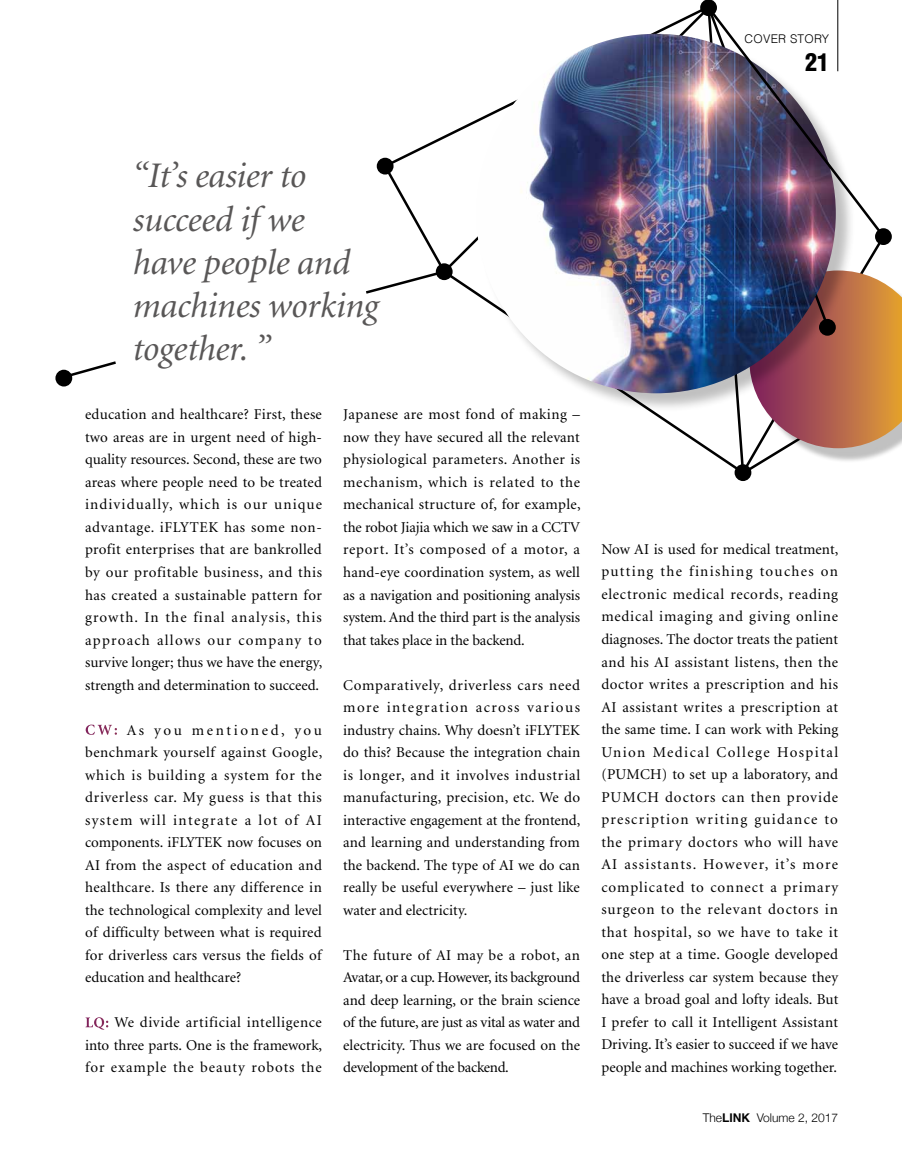
<style>
.page{position:relative;width:902px;height:1170px;background:#fff}
.page>*{position:absolute;margin:0;border:0;box-sizing:border-box;transform-origin:0 0}
.t1{font:italic 36px/43.2px "Minion";letter-spacing:-.01em;color:#595757}
.t2{font:900 condensed 24px "Helvetica";color:#000}
.t3{font:15px/22.5px "Minion";color:#000;text-align:justify}
.t4{font:300 12px "Helvetica Neue";color:#000}
.t5{font:300 12px "Helvetica";letter-spacing:.02em;color:#000}
.s1{font-weight:700;color:#fff}
.s2{font-family:"Helvetica";font-weight:700}
</style>
<div class="page">
<svg style="left:447px;top:275px;width:258px;height:174px"></svg>
<svg style="left:440px;top:4px;width:265px;height:271px"></svg>
<svg style="left:705px;top:229px;width:196px;height:247px"></svg>
<div style="left:478px;top:35px;width:377px;height:378px;background:#000;opacity:.25"></div>
<img style="left:476px;top:34px;width:359px;height:359px;border-radius:180px">
<div style="left:436px;top:263px;width:16px;height:17px;background:#000;border-radius:50%"></div>
<div style="left:377px;top:158px;width:16px;height:16px;background:#000;border-radius:50%"></div>
<div style="left:818px;top:319px;width:17px;height:17px;background:#000;border-radius:50%"></div>
<div style="left:734px;top:464px;width:17px;height:17px;background:#000;border-radius:50%"></div>
<div style="left:55px;top:369px;width:17px;height:17px;background:#000;border-radius:50%"></div>
<div style="left:700px;top:0;width:17px;height:16px;background:#000;border-radius:50%"></div>
<svg style="left:366px;top:163px;width:81px;height:131px"></svg>
<svg style="left:61px;top:361px;width:55px;height:19px"></svg>
<div style="left:874px;top:228px;width:17px;height:17px;background:#000;border-radius:50%"></div>
<img style="left:705px;top:4px;width:182px;height:236px">
<hr style="left:837px;top:0;width:1px;height:71px;background:#000">
<p class="t5" style="left:744px;top:29px;width:86px">COVER STORY</p>
<h2 class="t2" style="left:805px;top:47px;width:25px">21</h2>
<h1 class="t1" style="left:132px;top:155px;width:247px">“It’s easier to succeed if we<br>have people and machines working together. ”</h1>
<p class="t3" style="left:85px;top:404px;width:239px">education and healthcare? First, these two areas are in urgent need of high&shy;quality resources. Second, these are two areas where people need to be treated individually, which is our unique advantage. iFLYTEK has some non&shy;profit enterprises that are bankrolled by our profitable business, and this has created a sustainable pattern for growth. In the final analysis, this approach allows our company to survive longer; thus we have the energy, strength and determination to succeed.</p>
<p class="t3" style="left:85px;top:719px;width:239px"><span class="s1">CW:</span> As you mentioned, you benchmark yourself against Google, which is building a system for the driverless car. My guess is that this system will integrate a lot of AI components. iFLYTEK now focuses on AI from the aspect of education and healthcare. Is there any difference in the technological complexity and level of difficulty between what is required for driverless cars versus the fields of education and healthcare?</p>
<p class="t3" style="left:85px;top:1011px;width:239px"><span class="s1">LQ:</span> We divide artificial intelligence into three parts. One is the framework, for example the beauty robots the</p>
<p class="t3" style="left:343px;top:404px;width:239px">Japanese are most fond of making – now they have secured all the relevant physiological parameters. Another is mechanism, which is related to the mechanical structure of, for example, the robot Jiajia which we saw in a CCTV report. It’s composed of a motor, a hand-eye coordination system, as well as a navigation and positioning analysis system. And the third part is the analysis that takes place in the backend.</p>
<p class="t3" style="left:343px;top:674px;width:239px">Comparatively, driverless cars need more integration across various industry chains. Why doesn’t iFLYTEK do this? Because the integration chain is longer, and it involves industrial manufacturing, precision, etc. We do interactive engagement at the frontend, and learning and understanding from the backend. The type of AI we do can really be useful everywhere – just like water and electricity.</p>
<p class="t3" style="left:343px;top:944px;width:238px">The future of AI may be a robot, an Avatar, or a cup. However, its background and deep learning, or the brain science of the future, are just as vital as water and electricity. Thus we are focused on the development of the backend.</p>
<p class="t3" style="left:601px;top:538px;width:238px">Now AI is used for medical treatment, putting the finishing touches on electronic medical records, reading medical imaging and giving online diagnoses. The doctor treats the patient and his AI assistant listens, then the doctor writes a prescription and his AI assistant writes a prescription at the same time. I can work with Peking Union Medical College Hospital (PUMCH) to set up a laboratory, and PUMCH doctors can then provide prescription writing guidance to the primary doctors who will have AI assistants. However, it’s more complicated to connect a primary surgeon to the relevant doctors in that hospital, so we have to take it one step at a time. Google developed the driverless car system because they have a broad goal and lofty ideals. But I prefer to call it Intelligent Assistant Driving. It’s easier to succeed if we have people and machines working together.</p>
<p class="t4" style="left:702px;top:1108px;width:137px">the<span class="s2">LINK</span> Volume 2, 2017</p>
</div>
